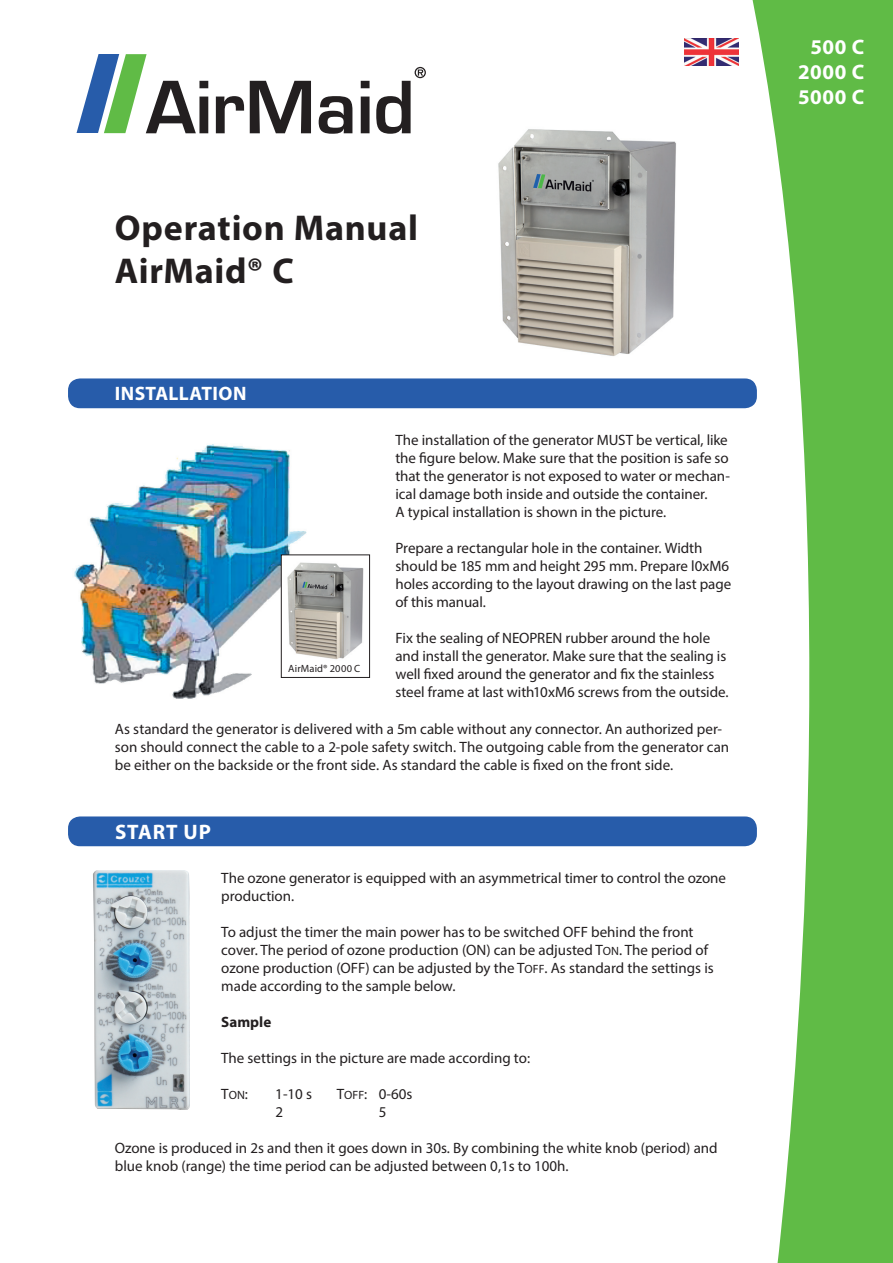
<style>
.page{position:relative;width:893px;height:1263px;background:#fff}
.page>*{position:absolute;margin:0;border:0;box-sizing:border-box;transform-origin:0 0}
.t1{font:700 36px/43.2px "Myriad Pro";letter-spacing:.02em;color:#231f20}
.t2{font:700 21px/25.2px "Myriad Pro";letter-spacing:.035em;color:#fff;text-align:center}
.t3{font:700 19.5px "Myriad Pro";letter-spacing:.02em;color:#fff}
.t4{font:15px/18px "Myriad Pro";color:#231f20}
.t5{font:700 15px "Myriad Pro";color:#231f20}
.t6{font:10.5px "Myriad Pro";letter-spacing:.01em;color:#231f20}
.s1{font-size:12px}
</style>
<div class="page">
<div style="left:68px;top:378px;width:689px;height:30px;background:#275caa;border-radius:12px"></div>
<img style="left:498px;top:129px;width:178px;height:227px">
<img style="left:74px;top:444px;width:233px;height:255px">
<svg style="left:744px;top:0;width:149px;height:1263px;fill:#60bb46"></svg>
<svg style="left:77px;top:54px;width:131px;height:79px"></svg>
<svg style="left:216px;top:96px;width:28px;height:37px"></svg>
<svg style="left:250px;top:81px;width:61px;height:52px"></svg>
<svg style="left:319px;top:96px;width:33px;height:38px"></svg>
<svg style="left:361px;top:81px;width:9px;height:52px"></svg>
<svg style="left:376px;top:67px;width:50px;height:67px"></svg>
<div style="left:68px;top:816px;width:689px;height:30px;background:#275caa;border-radius:12px"></div>
<img style="left:93px;top:870px;width:97px;height:240px">
<div style="left:281px;top:555px;width:89px;height:122px;background:#fff"></div>
<img style="left:287px;top:562px;width:77px;height:98px">
<div style="left:281px;top:554px;width:89px;height:124px;border:1px solid #231f20"></div>
<img style="left:685px;top:38px;width:54px;height:27px">
<h1 class="t1" style="left:115px;top:205px;width:305px">Operation Manual<br>AirMaid® C</h1>
<h3 class="t3" style="left:115px;top:381px;width:133px">INSTALLATION</h3>
<p class="t6" style="left:288px;top:662px;width:74px">AirMaid® 2000 C</p>
<p class="t4" style="left:395px;top:431px;width:336px">The installation of the generator MUST be vertical, like the figure below. Make sure that the position is safe so that the generator is not exposed to water or mechan&shy;ical damage both inside and outside the container.<br>A typical installation is shown in the picture.</p>
<p class="t4" style="left:395px;top:539px;width:337px">Prepare a rectangular hole in the container. Width should be 185 mm and height 295 mm. Prepare l0xM6 holes according to the layout drawing on the last page of this manual.</p>
<p class="t4" style="left:395px;top:629px;width:335px">Fix the sealing of NEOPREN rubber around the hole and install the generator. Make sure that the sealing is well fixed around the generator and fix the stainless steel frame at last with10xM6 screws from the outside.</p>
<p class="t4" style="left:115px;top:720px;width:616px">As standard the generator is delivered with a 5m cable without any connector. An authorized per&shy;son should connect the cable to a 2-pole safety switch. The outgoing cable from the generator can be either on the backside or the front side. As standard the cable is fixed on the front side.</p>
<h2 class="t2" style="left:115px;top:818px;width:97px">START UP</h2>
<p class="t4" style="left:221px;top:869px;width:506px">The ozone generator is equipped with an asymmetrical timer to control the ozone production.</p>
<p class="t4" style="left:221px;top:923px;width:494px">To adjust the timer the main power has to be switched OFF behind the front cover. The period of ozone production (ON) can be adjusted T<span class="s1">ON</span>. The period of ozone production (OFF) can be adjusted by the T<span class="s1">OFF</span>. As standard the settings is made according to the sample below.</p>
<p class="t5" style="left:221px;top:1012px;width:52px">Sample</p>
<p class="t4" style="left:221px;top:1049px;width:310px">The settings in the picture are made according to:</p>
<p class="t4" style="left:221px;top:1085px;width:28px">T<span class="s1">ON</span>:</p>
<p class="t4" style="left:275px;top:1085px;width:38px">1-10 s</p>
<p class="t4" style="left:337px;top:1085px;width:77px">T<span class="s1">OFF</span>: 0-60s</p>
<p class="t4" style="left:275px;top:1103px;width:9px">2</p>
<p class="t4" style="left:379px;top:1103px;width:9px">5</p>
<p class="t4" style="left:115px;top:1139px;width:604px">Ozone is produced in 2s and then it goes down in 30s. By combining the white knob (period) and blue knob (range) the time period can be adjusted between 0,1s to 100h.</p>
<h2 class="t2" style="left:798px;top:34px;width:68px">500 C<br>2000 C<br>5000 C</h2>
</div>
